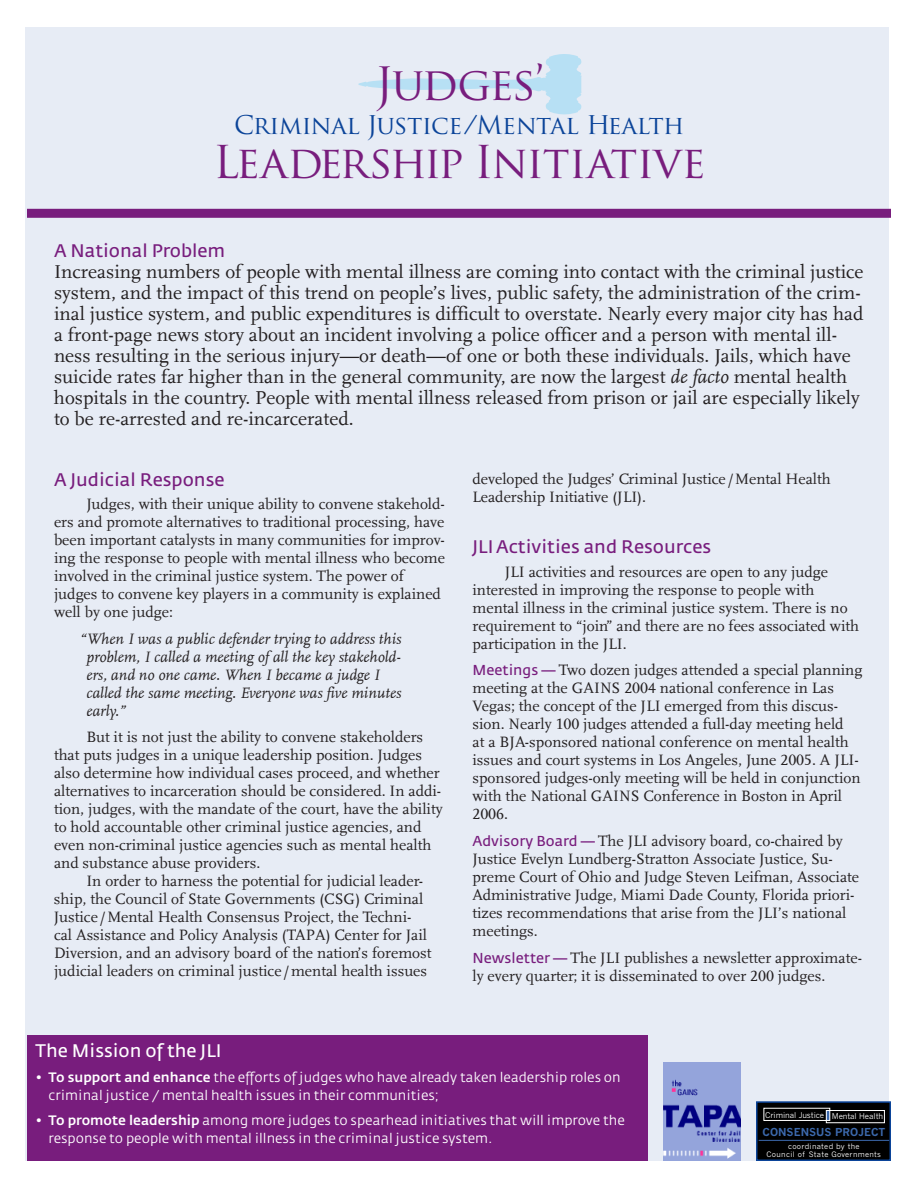
<style>
.page{position:relative;width:918px;height:1188px;background:#fff}
.page>*{position:absolute;margin:0;border:0;box-sizing:border-box;transform-origin:0 0}
.t1{font:44.85px "Trajan Pro";letter-spacing:-.05em;color:#781d7d}
.t2{font:44.1px "Trajan Pro";letter-spacing:-.025em;color:#781d7d}
.t3{font:25.05px "Trajan Pro";letter-spacing:-.015em;color:#0b4499}
.t4{font:19.5px/21px "Scala LF";color:#231f20}
.t5{font:18px "Fedra Sans Normal TF";color:#781d7d}
.t6{font:18px "Fedra Sans Normal TF";color:#fff}
.t7{font:15.75px/18px "Scala LF";color:#231f20}
.t8{font:italic 15.75px/18px "Scala LF";color:#231f20}
.t9{font:13.5px/18px "Fedra Sans Book TF";color:#fff}
.t10{font:700 10.8px "News Gothic";color:#3c69ad}
.t11{font:7.8px "News Gothic";letter-spacing:-.01em;color:#fff}
.t12{font:7.5px "News Gothic";letter-spacing:.04em;color:#fff}
.s1{font-style:italic}
.s2{font-family:"Fedra Sans";font-size:14.25px;color:#781d7d}
.s3{font-family:"Fedra Sans Medium TF"}
</style>
<div class="page">
<div style="left:26px;top:27px;width:864px;height:1134px;background:#e7ecf5"></div>
<div style="left:27px;top:209px;width:864px;height:9px;background:#781d7d"></div>
<svg style="left:358px;top:54px;width:224px;height:61px"></svg>
<img style="left:663px;top:1062px;width:78px;height:99px">
<div style="left:757px;top:1102px;width:133px;height:58px;background:#000"></div>
<svg style="left:763px;top:1107px;width:122px;height:17px"></svg>
<hr style="left:759px;top:1140px;width:130px;height:1px;background:#3c69ad">
<div style="left:756px;top:1101px;width:135px;height:60px;border:2px solid #0b4499"></div>
<div style="left:27px;top:1035px;width:621px;height:126px;background:#781d7d"></div>
<h1 class="t1" style="left:375px;top:55px;width:170px">Judges’</h1>
<h3 class="t3" style="left:234px;top:109px;width:452px">Criminal Justice/Mental Health</h3>
<h2 class="t2" style="left:213px;top:134px;width:494px">Leadership Initiative</h2>
<p class="t5" style="left:54px;top:240px;width:173px">A National Problem</p>
<p class="t4" style="left:54px;top:261px;width:811px">Increasing numbers of people with mental illness are coming into contact with the criminal justice system, and the impact of this trend on people’s lives, public safety, the administration of the crim&shy;inal justice system, and public expenditures is difficult to overstate. Nearly every major city has had a front-page news story about an incident involving a police officer and a person with mental ill&shy;ness resulting in the serious injury—or death—of one or both these individuals. Jails, which have suicide rates far higher than in the general community, are now the largest <span class="s1">de facto</span> mental health hospitals in the country. People with mental illness released from prison or jail are especially likely to be re-arrested and re-incarcerated.</p>
<p class="t5" style="left:54px;top:470px;width:172px">A Judicial Response</p>
<p class="t7" style="left:54px;top:495px;width:393px;text-indent:32px">Judges, with their unique ability to convene stakehold&shy;ers and promote alternatives to traditional processing, have been important catalysts in many communities for improv&shy;ing the response to people with mental illness who become involved in the criminal justice system. The power of judges to convene key players in a community is explained well by one judge:</p>
<p class="t8" style="left:86px;top:629px;width:316px;text-indent:-6px">“When I was a public defender trying to address this problem, I called a meeting of all the key stakehold&shy;ers, and no one came. When I became a judge I called the same meeting. Everyone was five minutes early.”</p>
<p class="t7" style="left:54px;top:728px;width:390px;text-indent:32px">But it is not just the ability to convene stakeholders that puts judges in a unique leadership position. Judges also determine how individual cases proceed, and whether alternatives to incarceration should be considered. In addi&shy;tion, judges, with the mandate of the court, have the ability to hold accountable other criminal justice agencies, and even non-criminal justice agencies such as mental health and substance abuse providers.</p>
<p class="t7" style="left:54px;top:872px;width:379px;text-indent:32px">In order to harness the potential for judicial leader&shy;ship, the Council of State Governments (CSG) Criminal Justice/Mental Health Consensus Project, the Techni&shy;cal Assistance and Policy Analysis (TAPA) Center for Jail Diversion, and an advisory board of the nation’s foremost judicial leaders on criminal justice/mental health issues</p>
<p class="t7" style="left:472px;top:470px;width:360px">developed the Judges’ Criminal Justice/Mental Health<br>Leadership Initiative (JLI).</p>
<p class="t5" style="left:472px;top:537px;width:240px">JLI Activities and Resources</p>
<p class="t7" style="left:472px;top:562px;width:388px;text-indent:32px">JLI activities and resources are open to any judge interested in improving the response to people with mental illness in the criminal justice system. There is no requirement to “join” and there are no fees associated with participation in the JLI.</p>
<p class="t7" style="left:472px;top:661px;width:391px"><span class="s2">Meetings —</span> Two dozen judges attended a special planning meeting at the GAINS 2004 national conference in Las Vegas; the concept of the JLI emerged from this discus&shy;sion. Nearly 100 judges attended a full-day meeting held<br>at a BJA-sponsored national conference on mental health issues and court systems in Los Angeles, June 2005. A JLI&shy;sponsored judges-only meeting will be held in conjunction with the National GAINS Conference in Boston in April 2006.</p>
<p class="t7" style="left:472px;top:832px;width:388px"><span class="s2">Advisory Board —</span> The JLI advisory board, co-chaired by Justice Evelyn Lundberg-Stratton Associate Justice, Su&shy;preme Court of Ohio and Judge Steven Leifman, Associate Administrative Judge, Miami Dade County, Florida priori&shy;tizes recommendations that arise from the JLI’s national meetings.</p>
<p class="t7" style="left:472px;top:949px;width:391px"><span class="s2">Newsletter —</span> The JLI publishes a newsletter approximate&shy;ly every quarter; it is disseminated to over 200 judges.</p>
<p class="t6" style="left:36px;top:1041px;width:188px">The Mission of the JLI</p>
<p class="t9" style="left:49px;top:1069px;width:574px;text-indent:-13px"><span class="s3">• To support and enhance</span> the efforts of judges who have already taken leadership roles on criminal justice / mental health issues in their communities;</p>
<p class="t9" style="left:49px;top:1111px;width:578px;text-indent:-13px"><span class="s3">• To promote leadership</span> among more judges to spearhead initiatives that will improve the response to people with mental illness in the criminal justice system.</p>
<p class="t11" style="left:765px;top:1110px;width:119px">Criminal Justice Mental Health</p>
<p class="t10" style="left:763px;top:1125px;width:124px">CONSENSUS PROJECT</p>
<p class="t12" style="left:767px;top:1150px;width:116px">Council of State Governments</p>
<p class="t12" style="left:788px;top:1142px;width:73px">coordinated by the</p>
</div>
